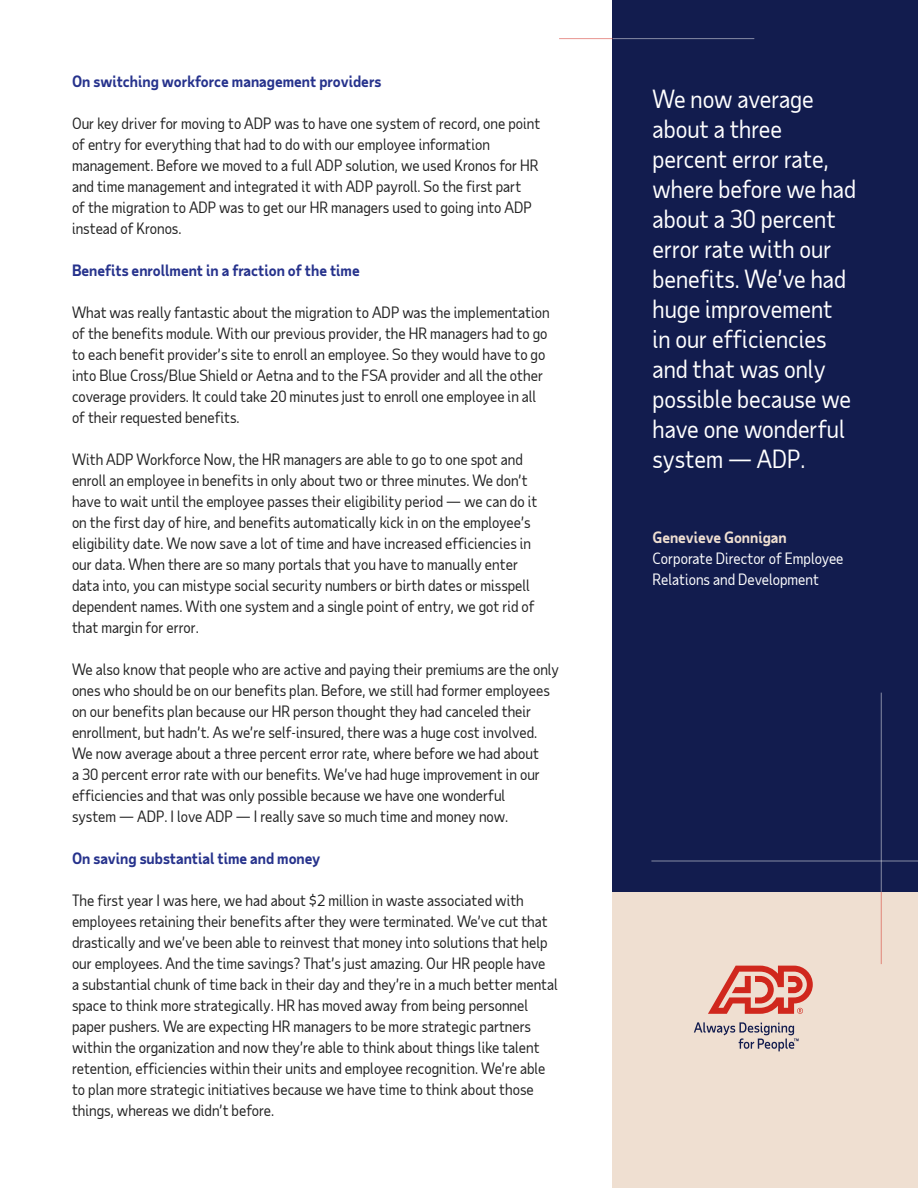
<style>
.page{position:relative;width:918px;height:1188px;background:#fff}
.page>*{position:absolute;margin:0;border:0;box-sizing:border-box;transform-origin:0 0}
.Accent_-_quote{font:24px/30px "Taub Sans";color:#fff}
.Body{font:15px/21px "Taub Sans";color:#222}
.Second-level_heading{font:700 15px "Taub Sans";color:#26328c}
.Body-2{font:15px/21px "Taub Sans";color:#fff}
.Body-3{font:700 15px "Taub Sans";color:#26328c}
.s1{font-weight:700;color:#efdfd1}
</style>
<div class="page">
<div style="left:613px;top:870px;width:305px;height:318px;background:#efdfd1"></div>
<div style="left:613px;top:0;width:305px;height:892px;background:#121c4e"></div>
<hr style="left:559px;top:38px;width:54px;height:1px;background:#d0271d">
<hr style="left:613px;top:38px;width:141px;height:1px;background:#fff">
<hr style="left:881px;top:892px;width:1px;height:72px;background:#d0271d">
<hr style="left:881px;top:693px;width:1px;height:199px;background:#fff">
<svg style="left:708px;top:966px;width:105px;height:48px"></svg>
<svg style="left:694px;top:1022px;width:105px;height:29px"></svg>
<hr style="left:651px;top:861px;width:267px;height:1px;background:#fff">
<p class="Body-3" style="left:72px;top:72px;width:311px">On switching workforce management providers</p>
<p class="Body" style="left:72px;top:113px;width:470px">Our key driver for moving to ADP was to have one system of record, one point of entry for everything that had to do with our employee information management. Before we moved to a full ADP solution, we used Kronos for HR and time management and integrated it with ADP payroll. So the first part<br>of the migration to ADP was to get our HR managers used to going into ADP instead of Kronos.</p>
<p class="Second-level_heading" style="left:72px;top:261px;width:289px">Benefits enrollment in a fraction of the time</p>
<p class="Body" style="left:72px;top:302px;width:479px">What was really fantastic about the migration to ADP was the implementation of the benefits module. With our previous provider, the HR managers had to go to each benefit provider’s site to enroll an employee. So they would have to go into Blue Cross/Blue Shield or Aetna and to the FSA provider and all the other coverage providers. It could take 20 minutes just to enroll one employee in all of their requested benefits.</p>
<p class="Body" style="left:72px;top:449px;width:467px">With ADP Workforce Now, the HR managers are able to go to one spot and enroll an employee in benefits in only about two or three minutes. We don’t have to wait until the employee passes their eligibility period — we can do it on the first day of hire, and benefits automatically kick in on the employee’s eligibility date. We now save a lot of time and have increased efficiencies in our data. When there are so many portals that you have to manually enter data into, you can mistype social security numbers or birth dates or misspell dependent names. With one system and a single point of entry, we got rid of that margin for error.</p>
<p class="Body" style="left:72px;top:659px;width:489px">We also know that people who are active and paying their premiums are the only ones who should be on our benefits plan. Before, we still had former employees on our benefits plan because our HR person thought they had canceled their enrollment, but hadn’t. As we’re self-insured, there was a huge cost involved.<br>We now average about a three percent error rate, where before we had about<br>a 30 percent error rate with our benefits. We’ve had huge improvement in our efficiencies and that was only possible because we have one wonderful<br>system — ADP. I love ADP — I really save so much time and money now.</p>
<p class="Second-level_heading" style="left:72px;top:849px;width:250px">On saving substantial time and money</p>
<p class="Body" style="left:72px;top:890px;width:487px">The first year I was here, we had about $2 million in waste associated with employees retaining their benefits after they were terminated. We’ve cut that drastically and we’ve been able to reinvest that money into solutions that help our employees. And the time savings? That’s just amazing. Our HR people have<br>a substantial chunk of time back in their day and they’re in a much better mental space to think more strategically. HR has moved away from being personnel paper pushers. We are expecting HR managers to be more strategic partners within the organization and now they’re able to think about things like talent retention, efficiencies within their units and employee recognition. We’re able to plan more strategic initiatives because we have time to think about those things, whereas we didn’t before.</p>
<p class="Accent_-_quote" style="left:652px;top:84px;width:205px">We now average about a three percent error rate, where before we had about a 30 percent error rate with our benefits. We’ve had huge improvement in our efficiencies and that was only possible because we have one wonderful system — ADP.</p>
<p class="Body-2" style="left:652px;top:527px;width:193px"><span class="s1">Genevieve Gonnigan<br></span>Corporate Director of Employee<br>Relations and Development</p>
</div>
